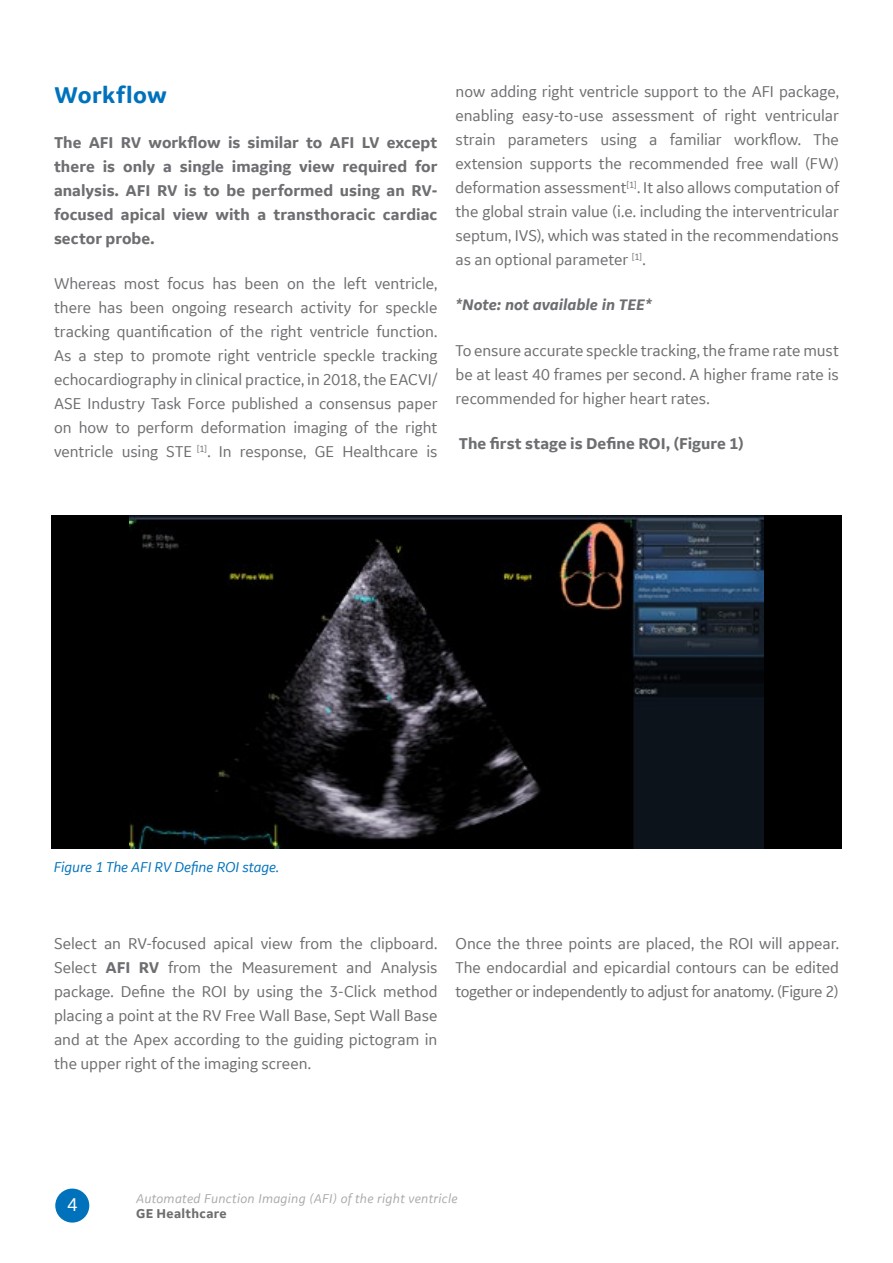
<style>
.page{position:relative;width:893px;height:1263px;background:#fff}
.page>*{position:absolute;margin:0;border:0;box-sizing:border-box;transform-origin:0 0}
.t1{font:700 24px "GE Inspira Sans";letter-spacing:.02em;color:#0072bc}
.t2{font:19.5px "GE Inspira Sans";color:#fff}
.t3{font:16.5px/24px "GE Inspira Sans";letter-spacing:-.005em;color:#6d6e71;text-align:justify}
.t4{font:700 16.5px/24px "GE Inspira Sans";color:#6d6e71;text-align:justify}
.t5{font:italic 700 16.5px "GE Inspira Sans";letter-spacing:-.005em;color:#6d6e71}
.t6{font:italic 15px "GE Inspira Sans";letter-spacing:-.005em;color:#0072bc}
.t7{font:italic 13.5px "GE Inspira Sans";letter-spacing:.02em;color:#a7a9ac}
.t8{font:700 13.5px "GE Inspira Sans";letter-spacing:.02em;color:#6d6e71}
.s1{font-weight:700}
</style>
<div class="page">
<div style="left:55px;top:1188px;width:34px;height:34px;background:#0072bc;border-radius:50%"></div>
<div style="left:51px;top:515px;width:791px;height:333px;background:#000"></div>
<img style="left:130px;top:515px;width:633px;height:333px">
<h1 class="t1" style="left:54px;top:80px;width:114px">Workflow</h1>
<p class="t4" style="left:54px;top:130px;width:385px">The AFI RV workflow is similar to AFI LV except there is only a single imaging view required for analysis. AFI RV is to be performed using an RV&shy;focused apical view with a transthoracic cardiac sector probe.</p>
<p class="t3" style="left:54px;top:271px;width:385px">Whereas most focus has been on the left ventricle, there has been ongoing research activity for speckle tracking quantification of the right ventricle function.<br>As a step to promote right ventricle speckle tracking echocardiography in clinical practice, in 2018, the EACVI/ ASE Industry Task Force published a consensus paper on how to perform deformation imaging of the right ventricle using STE <sup>[1]</sup>. In response, GE Healthcare is</p>
<p class="t3" style="left:455px;top:79px;width:385px">now adding right ventricle support to the AFI package, enabling easy-to-use assessment of right ventricular strain parameters using a familiar workflow. The extension supports the recommended free wall (FW) deformation assessment<sup>[1]</sup>. It also allows computation of the global strain value (i.e. including the interventricular septum, IVS), which was stated in the recommendations as an optional parameter <sup>[1]</sup>.</p>
<p class="t5" style="left:455px;top:295px;width:198px">*Note: not available in TEE*</p>
<p class="t3" style="left:455px;top:338px;width:385px">To ensure accurate speckle tracking, the frame rate must be at least 40 frames per second. A higher frame rate is recommended for higher heart rates.</p>
<p class="t4" style="left:459px;top:431px;width:287px">The first stage is Define ROI, (Figure 1)</p>
<p class="t6" style="left:54px;top:858px;width:227px">Figure 1 The AFI RV Define ROI stage.</p>
<p class="t3" style="left:54px;top:931px;width:385px">Select an RV-focused apical view from the clipboard.<br>Select <span class="s1">AFI RV</span> from the Measurement and Analysis package. Define the ROI by using the 3-Click method placing a point at the RV Free Wall Base, Sept Wall Base and at the Apex according to the guiding pictogram in the upper right of the imaging screen.</p>
<p class="t3" style="left:455px;top:931px;width:385px">Once the three points are placed, the ROI will appear.<br>The endocardial and epicardial contours can be edited together or independently to adjust for anatomy. (Figure 2)</p>
<p class="t2" style="left:67px;top:1192px;width:12px">4</p>
<p class="t7" style="left:136px;top:1190px;width:323px">Automated Function Imaging (AFI) of the right ventricle</p>
<p class="t8" style="left:136px;top:1205px;width:92px">GE Healthcare</p>
</div>
